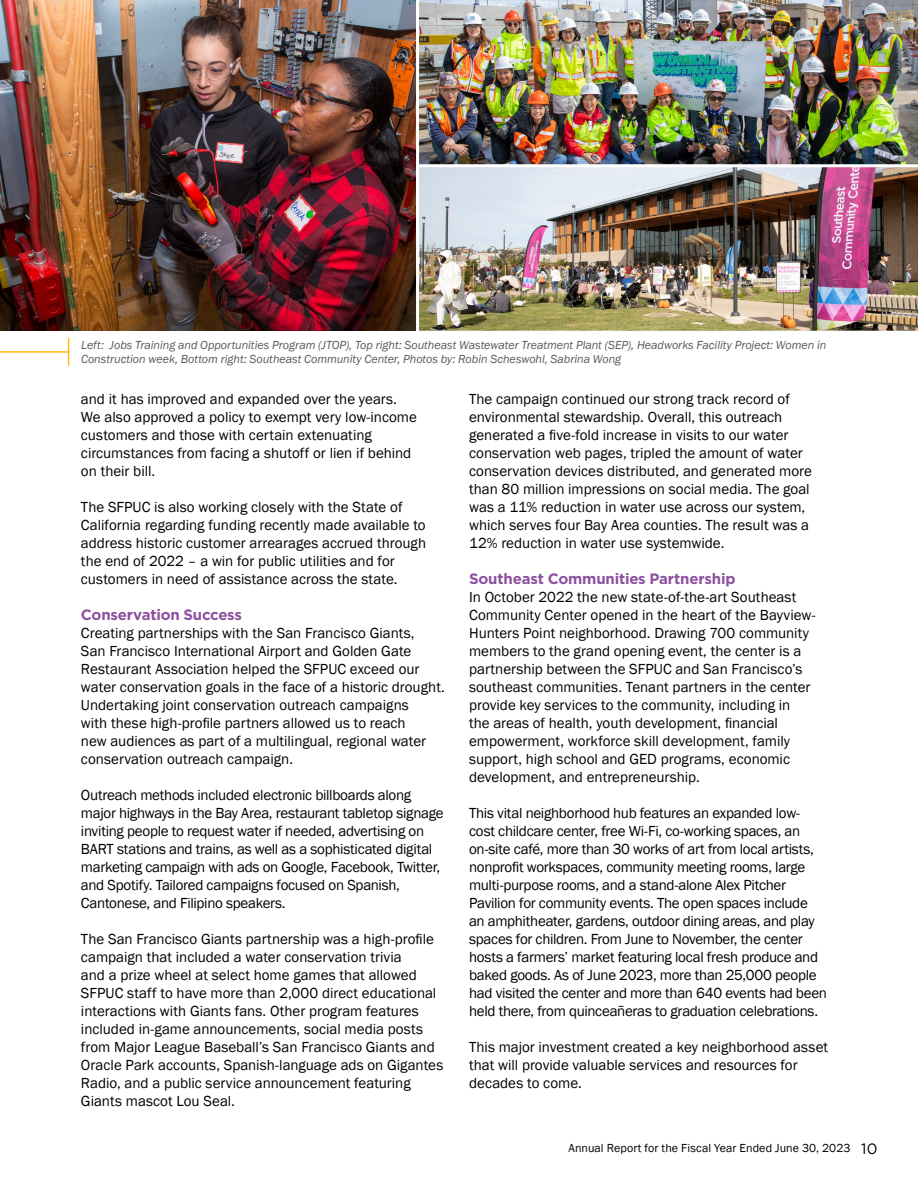
<style>
.page{position:relative;width:918px;height:1188px;background:#fff}
.page>*{position:absolute;margin:0;border:0;box-sizing:border-box;transform-origin:0 0}
.t1{font:15px/18px "Franklin Gothic";color:#000}
.t2{font:15px/18px "Franklin Gothic";letter-spacing:-.02em;color:#000}
.t3{font:700 15px "Gotham";letter-spacing:-.015em;color:#8d51a0}
.t4{font:italic 12px/14.4px "Franklin Gothic";color:#58595b}
.t5{font:12px "Franklin Gothic";letter-spacing:.005em;color:#000}
.s1{font-family:"Gotham";font-size:15px}
</style>
<div class="page">
<img style="left:0;top:0;width:415px;height:331px">
<img style="left:415px;top:0;width:503px;height:163px">
<img style="left:415px;top:163px;width:503px;height:168px">
<hr style="left:0;top:351px;width:69px;height:2px;background:#fdb913">
<svg style="left:68px;top:338px;width:1px;height:28px"></svg>
<p class="t4" style="left:81px;top:338px;width:747px">Left: Jobs Training and Opportunities Program (JTOP), Top right: Southeast Wastewater Treatment Plant (SEP), Headworks Facility Project: Women in<br>Construction week, Bottom right: Southeast Community Center, Photos by: Robin Scheswohl, Sabrina Wong</p>
<p class="t1" style="left:81px;top:391px;width:337px">and it has improved and expanded over the years.<br>We also approved a policy to exempt very low-income customers and those with certain extenuating circumstances from facing a shutoff or lien if behind on their bill.</p>
<p class="t1" style="left:81px;top:499px;width:347px">The SFPUC is also working closely with the State of California regarding funding recently made available to address historic customer arrearages accrued through the end of 2022 – a win for public utilities and for customers in need of assistance across the state.</p>
<p class="t3" style="left:81px;top:605px;width:163px">Conservation Success</p>
<p class="t1" style="left:81px;top:625px;width:365px">Creating partnerships with the San Francisco Giants,<br>San Francisco International Airport and Golden Gate Restaurant Association helped the SFPUC exceed our water conservation goals in the face of a historic drought.<br>Undertaking joint conservation outreach campaigns<br>with these high-profile partners allowed us to reach<br>new audiences as part of a multilingual, regional water conservation outreach campaign.</p>
<p class="t2" style="left:81px;top:787px;width:364px">Outreach methods included electronic billboards along major highways in the Bay Area, restaurant tabletop signage inviting people to request water if needed, advertising on BART stations and trains, as well as a sophisticated digital marketing campaign with ads on Google, Facebook, Twitter, and Spotify. Tailored campaigns focused on Spanish, Cantonese, and Filipino speakers.</p>
<p class="t1" style="left:81px;top:931px;width:364px">The San Francisco Giants partnership was a high-profile campaign that included a water conservation trivia<br>and a prize wheel at select home games that allowed SFPUC staff to have more than 2,000 direct educational interactions with Giants fans. Other program features included in-game announcements, social media posts from Major League Baseball’s San Francisco Giants and Oracle Park accounts, Spanish-language ads on Gigantes Radio, and a public service announcement featuring Giants mascot Lou Seal.</p>
<p class="t1" style="left:469px;top:391px;width:344px">The campaign continued our strong track record of environmental stewardship. Overall, this outreach generated a five-fold increase in visits to our water conservation web pages, tripled the amount of water conservation devices distributed, and generated more than 80 million impressions on social media. The goal was a 11% reduction in water use across our system, which serves four Bay Area counties. The result was a 12% reduction in water use systemwide.</p>
<p class="t3" style="left:469px;top:569px;width:268px">Southeast Communities Partnership</p>
<p class="t1" style="left:469px;top:589px;width:348px">In October 2022 the new state-of-the-art Southeast Community Center opened in the heart of the Bayview-Hunters Point neighborhood. Drawing 700 community members to the grand opening event, the center is a partnership between the SFPUC and San Francisco’s southeast communities. Tenant partners in the center provide key services to the community, including in<br>the areas of health, youth development, financial empowerment, workforce skill development, family support, high school and GED programs, economic development, and entrepreneurship.</p>
<p class="t2" style="left:469px;top:805px;width:359px">This vital neighborhood hub features an expanded low&shy;cost childcare center, free Wi-Fi, co-working spaces, an on-site café, more than 30 works of art from local artists, nonprofit workspaces, community meeting rooms, large multi-purpose rooms, and a stand-alone Alex Pitcher Pavilion for community events. The open spaces include an amphitheater, gardens, outdoor dining areas, and play spaces for children. From June to November, the center hosts a farmers’ market featuring local fresh produce and baked goods. As of June 2023, more than 25,000 people had visited the center and more than 640 events had been held there, from quinceañeras to graduation celebrations.</p>
<p class="t1" style="left:469px;top:1039px;width:361px">This major investment created a key neighborhood asset that will provide valuable services and resources for decades to come.</p>
<p class="t5" style="left:568px;top:1141px;width:311px">Annual Report for the Fiscal Year Ended June 30, 2023 <span class="s1">10</span></p>
</div>
